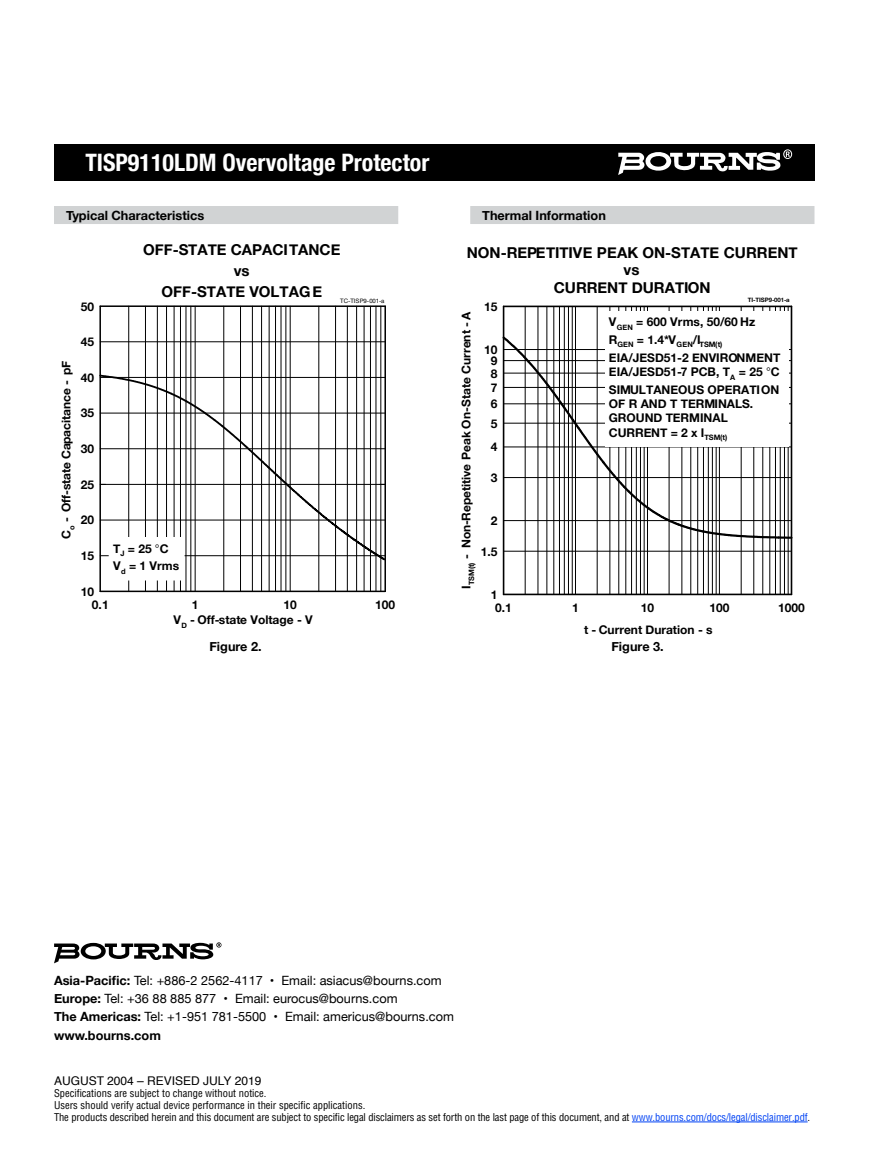
<style>
.page{position:relative;width:891px;height:1175px;background:#fff}
.page>*{position:absolute;margin:0;border:0;box-sizing:border-box;transform-origin:0 0}
.t1{font:700 condensed 24px "Helvetica Neue";color:#fff}
.t2{font:700 15px/21px "Helvetica Neue";color:#000;text-align:center}
.t3{font:12.75px/18.3px "Helvetica Neue";color:#000}
.t4{font:700 12.75px "Helvetica Neue";color:#000}
.t5{font:700 12px/14.2px "Helvetica Neue";color:#000}
.t6{font:12px "Helvetica";color:#000}
.t7{font:condensed 10.5px/12px "Helvetica";letter-spacing:-.01em;color:#000}
.t8{font:700 7.5px "Helvetica Neue";color:#000}
.t9{font:6px "Helvetica Neue";letter-spacing:.005em;color:#000}
.t10{font:700 6px "Helvetica Neue";letter-spacing:-.005em;color:#000}
.s1{font-weight:700}
.s2{color:#0042f4}
</style>
<div class="page">
<div style="left:54px;top:206px;width:344px;height:18px;background:#d1d3d4"></div>
<div style="left:54px;top:144px;width:760px;height:36px;background:#000"></div>
<svg style="left:618px;top:149px;width:174px;height:26px"></svg>
<hr style="left:380px;top:306px;width:1px;height:285px;background:#000">
<hr style="left:376px;top:306px;width:1px;height:285px;background:#000">
<hr style="left:370px;top:306px;width:1px;height:285px;background:#000">
<hr style="left:364px;top:306px;width:1px;height:285px;background:#000">
<hr style="left:356px;top:306px;width:1px;height:285px;background:#000">
<hr style="left:347px;top:306px;width:1px;height:285px;background:#000">
<hr style="left:335px;top:306px;width:1px;height:285px;background:#000">
<hr style="left:318px;top:306px;width:1px;height:285px;background:#000">
<hr style="left:285px;top:306px;width:1px;height:285px;background:#000">
<hr style="left:281px;top:306px;width:1px;height:285px;background:#000">
<hr style="left:275px;top:306px;width:1px;height:285px;background:#000">
<hr style="left:269px;top:306px;width:1px;height:285px;background:#000">
<hr style="left:261px;top:306px;width:1px;height:285px;background:#000">
<hr style="left:252px;top:306px;width:1px;height:285px;background:#000">
<hr style="left:240px;top:306px;width:1px;height:285px;background:#000">
<hr style="left:223px;top:306px;width:1px;height:285px;background:#000">
<hr style="left:190px;top:306px;width:1px;height:285px;background:#000">
<hr style="left:186px;top:306px;width:1px;height:285px;background:#000">
<hr style="left:180px;top:306px;width:1px;height:285px;background:#000">
<hr style="left:174px;top:306px;width:1px;height:285px;background:#000">
<hr style="left:166px;top:306px;width:1px;height:285px;background:#000">
<hr style="left:157px;top:306px;width:1px;height:285px;background:#000">
<hr style="left:145px;top:306px;width:1px;height:285px;background:#000">
<hr style="left:128px;top:306px;width:1px;height:285px;background:#000">
<hr style="left:290px;top:306px;width:1px;height:285px;background:#000">
<hr style="left:195px;top:306px;width:1px;height:285px;background:#000">
<hr style="left:100px;top:590px;width:285px;height:2px;background:#000">
<hr style="left:100px;top:305px;width:285px;height:2px;background:#000">
<hr style="left:100px;top:341px;width:285px;height:1px;background:#000">
<hr style="left:99px;top:306px;width:2px;height:285px;background:#000">
<hr style="left:384px;top:306px;width:2px;height:285px;background:#000">
<div style="left:109px;top:538px;width:75px;height:42px;background:#fff"></div>
<hr style="left:719px;top:306px;width:1px;height:288px;background:#000">
<hr style="left:647px;top:306px;width:1px;height:288px;background:#000">
<hr style="left:575px;top:306px;width:1px;height:288px;background:#000">
<hr style="left:788px;top:306px;width:1px;height:288px;background:#000">
<hr style="left:784px;top:306px;width:1px;height:288px;background:#000">
<hr style="left:780px;top:306px;width:1px;height:288px;background:#000">
<hr style="left:775px;top:306px;width:1px;height:288px;background:#000">
<hr style="left:769px;top:306px;width:1px;height:288px;background:#000">
<hr style="left:762px;top:306px;width:1px;height:288px;background:#000">
<hr style="left:753px;top:306px;width:1px;height:288px;background:#000">
<hr style="left:741px;top:306px;width:1px;height:288px;background:#000">
<hr style="left:716px;top:306px;width:1px;height:288px;background:#000">
<hr style="left:712px;top:306px;width:1px;height:288px;background:#000">
<hr style="left:708px;top:306px;width:1px;height:288px;background:#000">
<hr style="left:703px;top:306px;width:1px;height:288px;background:#000">
<hr style="left:697px;top:306px;width:1px;height:288px;background:#000">
<hr style="left:690px;top:306px;width:1px;height:288px;background:#000">
<hr style="left:682px;top:306px;width:1px;height:288px;background:#000">
<hr style="left:669px;top:306px;width:1px;height:288px;background:#000">
<hr style="left:644px;top:306px;width:1px;height:288px;background:#000">
<hr style="left:640px;top:306px;width:1px;height:288px;background:#000">
<hr style="left:636px;top:306px;width:1px;height:288px;background:#000">
<hr style="left:631px;top:306px;width:1px;height:288px;background:#000">
<hr style="left:625px;top:306px;width:1px;height:288px;background:#000">
<hr style="left:618px;top:306px;width:1px;height:288px;background:#000">
<hr style="left:610px;top:306px;width:1px;height:288px;background:#000">
<hr style="left:597px;top:306px;width:1px;height:288px;background:#000">
<hr style="left:572px;top:306px;width:1px;height:288px;background:#000">
<hr style="left:568px;top:306px;width:1px;height:288px;background:#000">
<hr style="left:564px;top:306px;width:1px;height:288px;background:#000">
<hr style="left:559px;top:306px;width:1px;height:288px;background:#000">
<hr style="left:553px;top:306px;width:1px;height:288px;background:#000">
<hr style="left:547px;top:306px;width:1px;height:288px;background:#000">
<hr style="left:538px;top:306px;width:1px;height:288px;background:#000">
<hr style="left:525px;top:306px;width:1px;height:288px;background:#000">
<hr style="left:504px;top:593px;width:287px;height:2px;background:#000">
<hr style="left:504px;top:305px;width:287px;height:2px;background:#000">
<hr style="left:504px;top:551px;width:287px;height:1px;background:#000">
<hr style="left:503px;top:306px;width:1px;height:288px;background:#000">
<hr style="left:791px;top:306px;width:1px;height:288px;background:#000">
<div style="left:605px;top:311px;width:183px;height:135px;background:#fff"></div>
<div style="left:470px;top:206px;width:344px;height:18px;background:#d1d3d4"></div>
<hr style="left:632px;top:1121px;width:176px;height:1px;background:#0042f4">
<svg style="left:54px;top:942px;width:167px;height:21px"></svg>
<svg style="left:99px;top:374px;width:286px;height:187px"></svg>
<svg style="left:502px;top:334px;width:291px;height:206px"></svg>
<h1 class="t1" style="left:85px;top:142px;width:346px">TISP9110LDM Overvoltage Protector</h1>
<p class="t4" style="left:66px;top:205px;width:140px">Typical Characteristics</p>
<p class="t4" style="left:482px;top:205px;width:125px">Thermal Information</p>
<p class="t5" style="left:81px;top:299px;width:15px">50</p>
<p class="t5" style="left:81px;top:335px;width:15px">45</p>
<p class="t5" style="left:60px;top:538px;width:179px;rotate:-90deg">C<sub>o</sub> - Off-state Capacitance - pF</p>
<p class="t5" style="left:81px;top:371px;width:15px">40</p>
<p class="t5" style="left:81px;top:406px;width:15px">35</p>
<p class="t5" style="left:81px;top:442px;width:15px">30</p>
<p class="t5" style="left:81px;top:478px;width:15px">25</p>
<p class="t5" style="left:81px;top:513px;width:15px">20</p>
<p class="t5" style="left:81px;top:549px;width:15px">15</p>
<p class="t5" style="left:81px;top:584px;width:15px">10</p>
<p class="t2" style="left:143px;top:239px;width:199px">OFF-STATE CAPACITANCE vs<br>OFF-STATE VOLTAGE</p>
<p class="t9" style="left:340px;top:297px;width:46px">TC-TISP9-001-a</p>
<p class="t5" style="left:113px;top:539px;width:68px;line-height:17.9px">T<sub>J</sub> = 25 C<br>V<sub>d</sub> = 1 Vrms</p>
<p class="t5" style="left:92px;top:597px;width:18px">0.1</p>
<p class="t5" style="left:192px;top:597px;width:8px">1</p>
<p class="t5" style="left:284px;top:597px;width:15px">10</p>
<p class="t5" style="left:375px;top:597px;width:22px">100</p>
<p class="t2" style="left:467px;top:244px;width:332px;line-height:17.9px">NON-REPETITIVE PEAK ON-STATE CURRENT vs<br>CURRENT DURATION</p>
<p class="t5" style="left:484px;top:300px;width:15px">15</p>
<p class="t5" style="left:459px;top:588px;width:279px;rotate:-90deg">I<sub>TSM(t)</sub> - Non-Repetitive Peak On-State Current - A</p>
<p class="t5" style="left:484px;top:343px;width:15px">10</p>
<p class="t5" style="left:491px;top:354px;width:8px">9</p>
<p class="t5" style="left:491px;top:366px;width:8px">8</p>
<p class="t5" style="left:491px;top:381px;width:8px">7</p>
<p class="t5" style="left:491px;top:397px;width:8px">6</p>
<p class="t5" style="left:491px;top:416px;width:8px">5</p>
<p class="t5" style="left:491px;top:440px;width:8px">4</p>
<p class="t5" style="left:491px;top:471px;width:8px">3</p>
<p class="t5" style="left:491px;top:514px;width:8px">2</p>
<p class="t5" style="left:481px;top:544px;width:18px">1.5</p>
<p class="t5" style="left:491px;top:588px;width:8px">1</p>
<p class="t10" style="left:748px;top:295px;width:43px">TI-TISP9-001-a</p>
<p class="t5" style="left:609px;top:315px;width:148px">V<sub>GEN</sub> = 600 Vrms, 50/60 Hz</p>
<p class="t8" style="left:609px;top:339px;width:115px"><sup>R</sup>GEN <sup>=</sup> <sup>1.4*V</sup>GEN<sup>/I</sup>TSM(t)</p>
<p class="t5" style="left:609px;top:350px;width:173px">EIA/JESD51-2 ENVIRONMENT<br>EIA/JESD51-7 PCB, T<sub>A</sub> = 25 C</p>
<p class="t5" style="left:609px;top:383px;width:172px">SIMULTANEOUS OPERATION<br>OF R AND T TERMINALS.<br>GROUND TERMINAL<br>CURRENT = 2 x I<sub>TSM(t)</sub></p>
<p class="t5" style="left:495px;top:601px;width:18px">0.1</p>
<p class="t5" style="left:572px;top:601px;width:8px">1</p>
<p class="t5" style="left:641px;top:601px;width:15px">10</p>
<p class="t5" style="left:709px;top:601px;width:22px">100</p>
<p class="t5" style="left:778px;top:601px;width:28px">1000</p>
<p class="t5" style="left:173px;top:613px;width:141px">V<sub>D</sub> - Off-state Voltage - V</p>
<p class="t5" style="left:584px;top:623px;width:130px">t - Current Duration - s</p>
<p class="t4" style="left:209px;top:636px;width:54px">Figure 2.</p>
<p class="t4" style="left:611px;top:636px;width:54px">Figure 3.</p>
<p class="t3" style="left:54px;top:971px;width:401px"><span class="s1">Asia-Pacific:</span> Tel: +886-2 2562-4117 • Email: asiacus@bourns.com <span class="s1">Europe:</span> Tel: +36 88 885 877 • Email: eurocus@bourns.com<br><span class="s1">The Americas:</span> Tel: +1-951 781-5500 • Email: americus@bourns.com <span class="s1">www.bourns.com</span></p>
<p class="t6" style="left:54px;top:1071px;width:209px">AUGUST 2004 – REVISED JULY 2019</p>
<p class="t7" style="left:54px;top:1086px;width:758px">Specifications are subject to change without notice.<br>Users should verify actual device performance in their specific applications.<br>The products described herein and this document are subject to specific legal disclaimers as set forth on the last page of this document, and at <span class="s2">www.bourns.com/docs/legal/disclaimer.pdf</span>.</p>
</div>
